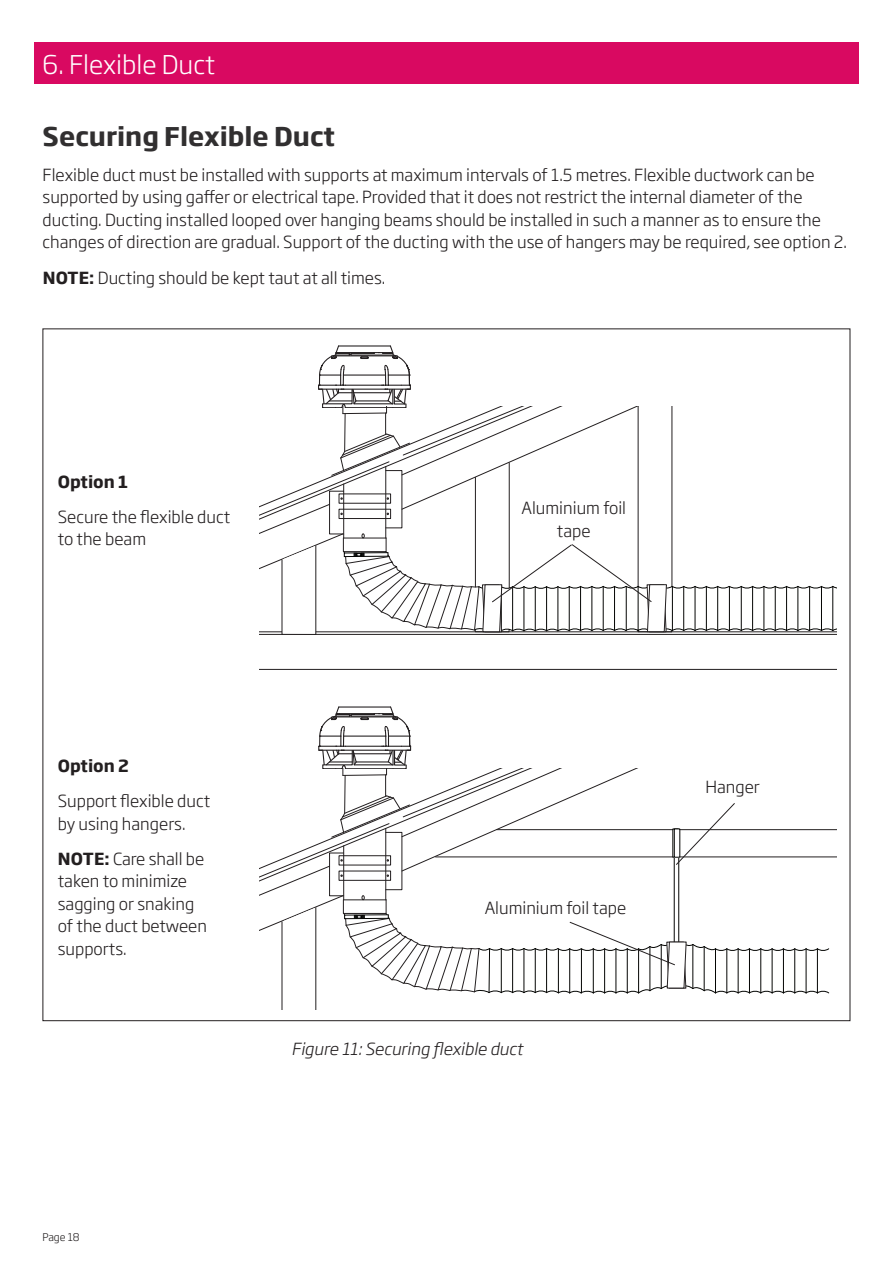
<style>
.page{position:relative;width:893px;height:1263px;background:#fff}
.page>*{position:absolute;margin:0;border:0;box-sizing:border-box;transform-origin:0 0}
.t1{font:700 25.5px "Soho Gothic Std";color:#312f30}
.t2{font:300 25.5px "Soho Gothic Std";color:#fff}
.t3{font:300 16.5px/22.5px "Soho Gothic Std";color:#231f20}
.t4{font:italic 300 16.5px "Soho Gothic Std";color:#231f20}
.t5{font:700 16.5px "Soho Gothic Std";color:#231f20}
.t6{font:300 10.5px "Soho Gothic Std";letter-spacing:-.01em;color:#231f20}
.s1{font-weight:700}
</style>
<div class="page">
<div style="left:34px;top:43px;width:825px;height:41px;background:#d90961"></div>
<hr style="left:259px;top:669px;width:578px;height:1px;background:#231f20">
<hr style="left:435px;top:856px;width:402px;height:1px;background:#231f20">
<hr style="left:497px;top:829px;width:340px;height:1px;background:#231f20">
<svg style="left:259px;top:345px;width:578px;height:290px"></svg>
<svg style="left:259px;top:706px;width:571px;height:303px"></svg>
<h1 class="t2" style="left:43px;top:48px;width:174px">6. Flexible Duct</h1>
<h1 class="t1" style="left:43px;top:119px;width:294px">Securing Flexible Duct</h1>
<p class="t3" style="left:43px;top:164px;width:806px">Flexible duct must be installed with supports at maximum intervals of 1.5 metres. Flexible ductwork can be supported by using gaffer or electrical tape. Provided that it does not restrict the internal diameter of the ducting. Ducting installed looped over hanging beams should be installed in such a manner as to ensure the changes of direction are gradual. Support of the ducting with the use of hangers may be required, see option 2.</p>
<p class="t3" style="left:43px;top:267px;width:344px"><span class="s1">NOTE:</span> Ducting should be kept taut at all times.</p>
<p class="t5" style="left:58px;top:471px;width:72px">Option 1</p>
<p class="t3" style="left:58px;top:506px;width:174px">Secure the flexible duct to the beam</p>
<p class="t3" style="left:521px;top:497px;width:106px;text-align:center">Aluminium foil tape</p>
<p class="t5" style="left:58px;top:755px;width:73px">Option 2</p>
<p class="t3" style="left:58px;top:790px;width:154px">Support flexible duct by using hangers.</p>
<p class="t3" style="left:58px;top:848px;width:151px"><span class="s1">NOTE:</span> Care shall be taken to minimize sagging or snaking of the duct between supports.</p>
<p class="t6" style="left:43px;top:1231px;width:39px">Page 18</p>
<p class="t3" style="left:485px;top:897px;width:143px">Aluminium foil tape</p>
<p class="t4" style="left:292px;top:1039px;width:233px">Figure 11: Securing flexible duct</p>
<p class="t3" style="left:705px;top:776px;width:56px">Hanger</p>
</div>
